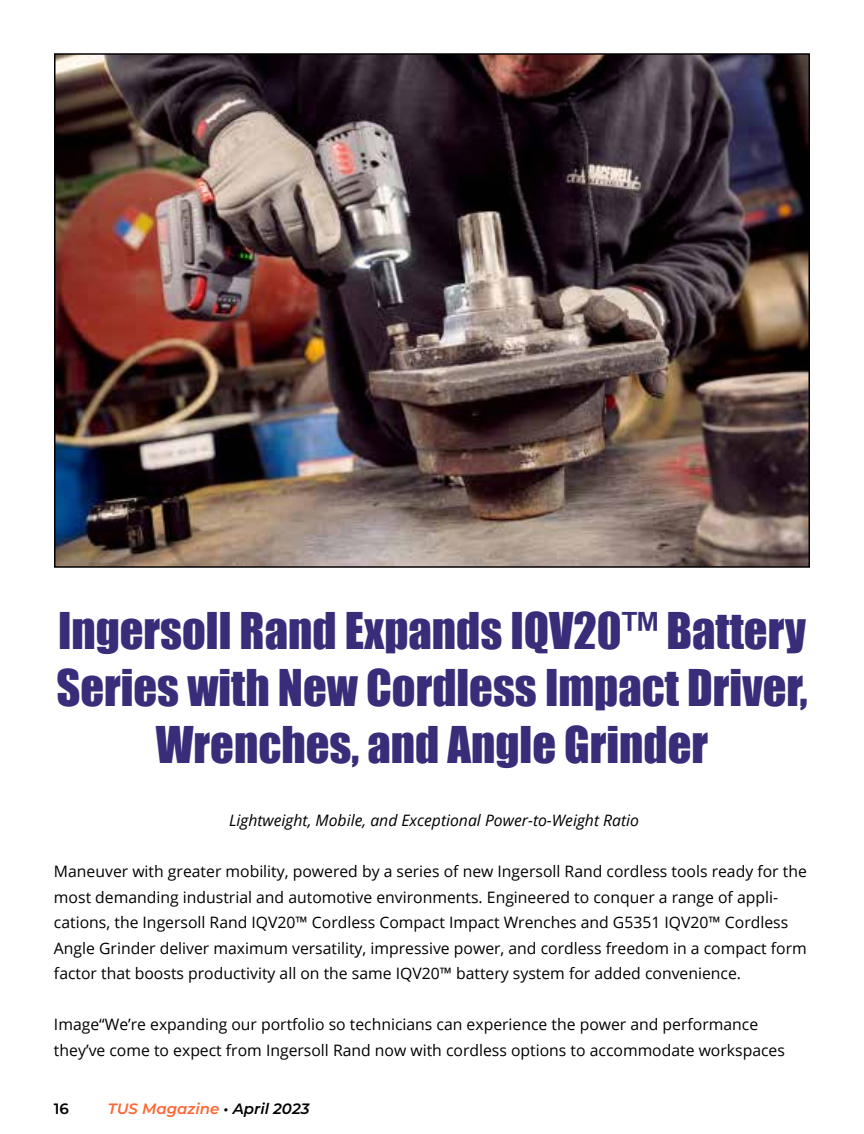
<style>
.page{position:relative;width:864px;height:1134px;background:#fff}
.page>*{position:absolute;margin:0;border:0;box-sizing:border-box;transform-origin:0 0}
.t1{font:46.5px/57px "Impact";color:#392d7a;text-align:center}
.t2{font:15.75px/25.5px "Open Sans";color:#000}
.t3{font:italic 15.75px "Open Sans";color:#000}
.t4{font:italic 600 15px "Montserrat";color:#ff6534}
.t5{font:600 15px "Montserrat";color:#000}
.s1{color:#000}
</style>
<div class="page">
<img style="left:57px;top:56px;width:750px;height:509px">
<h1 class="t1" style="left:56px;top:601px;width:753px">Ingersoll Rand Expands IQV20™ Battery<br>Series with New Cordless Impact Driver,<br>Wrenches, and Angle Grinder</h1>
<p class="t3" style="left:229px;top:810px;width:411px">Lightweight, Mobile, and Exceptional Power-to-Weight Ratio</p>
<p class="t2" style="left:54px;top:859px;width:754px">Maneuver with greater mobility, powered by a series of new Ingersoll Rand cordless tools ready for the most demanding industrial and automotive environments. Engineered to conquer a range of appli&shy;cations, the Ingersoll Rand IQV20™ Cordless Compact Impact Wrenches and G5351 IQV20™ Cordless Angle Grinder deliver maximum versatility, impressive power, and cordless freedom in a compact form factor that boosts productivity all on the same IQV20™ battery system for added convenience.</p>
<p class="t2" style="left:54px;top:1011px;width:732px">Image“We’re expanding our portfolio so technicians can experience the power and performance they’ve come to expect from Ingersoll Rand now with cordless options to accommodate workspaces</p>
<p class="t5" style="left:54px;top:1098px;width:17px">16</p>
<p class="t4" style="left:108px;top:1098px;width:203px">TUS Magazine <span class="s1">• April 2023</span></p>
</div>
